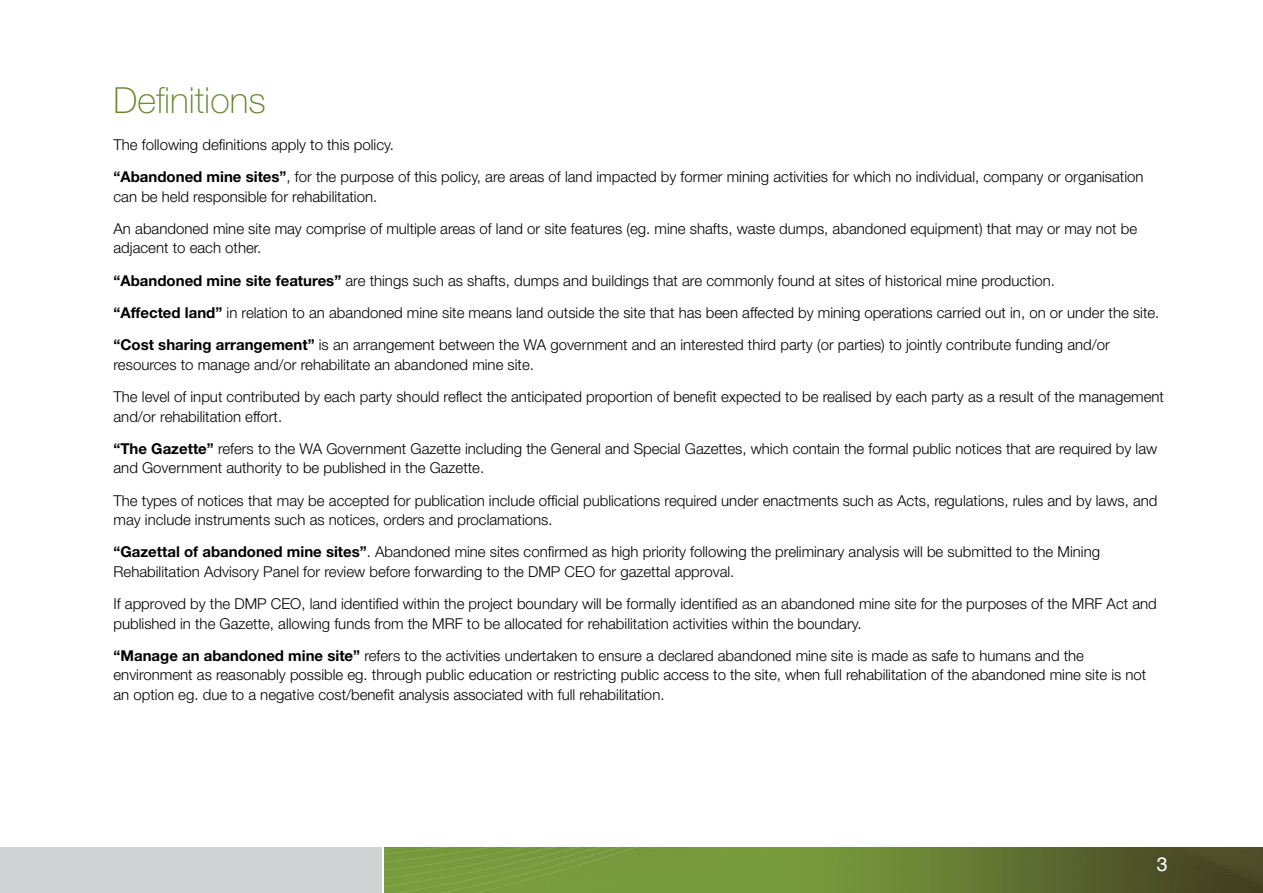
<style>
.page{position:relative;width:1263px;height:893px;background:#fff}
.page>*{position:absolute;margin:0;border:0;box-sizing:border-box;transform-origin:0 0}
.Main_Heading{font:100 36px "Helvetica Neue";color:#648326}
.t1{font:19.5px "Helvetica";color:#fff}
.Intro_Text{font:300 15px/19.5px "Helvetica Neue";color:#000}
.s1{font-weight:700}
</style>
<div class="page">
<img style="left:385px;top:847px;width:878px;height:46px">
<div style="left:0;top:847px;width:382px;height:46px;background:#d1d3d4"></div>
<p class="Main_Heading" style="left:114px;top:80px;width:154px">Definitions</p>
<p class="Intro_Text" style="left:114px;top:135px;width:282px">The following definitions apply to this policy.</p>
<p class="Intro_Text" style="left:114px;top:167px;width:1031px"><span class="s1">“Abandoned mine sites”</span>, for the purpose of this policy, are areas of land impacted by former mining activities for which no individual, company or organisation can be held responsible for rehabilitation.</p>
<p class="Intro_Text" style="left:114px;top:219px;width:1025px">An abandoned mine site may comprise of multiple areas of land or site features (eg. mine shafts, waste dumps, abandoned equipment) that may or may not be adjacent to each other.</p>
<p class="Intro_Text" style="left:114px;top:270px;width:943px"><span class="s1">“Abandoned mine site features”</span> are things such as shafts, dumps and buildings that are commonly found at sites of historical mine production.</p>
<p class="Intro_Text" style="left:114px;top:303px;width:1047px"><span class="s1">“Affected land”</span> in relation to an abandoned mine site means land outside the site that has been affected by mining operations carried out in, on or under the site.</p>
<p class="Intro_Text" style="left:114px;top:335px;width:998px"><span class="s1">“Cost sharing arrangement”</span> is an arrangement between the WA government and an interested third party (or parties) to jointly contribute funding and/or resources to manage and/or rehabilitate an abandoned mine site.</p>
<p class="Intro_Text" style="left:114px;top:387px;width:1052px">The level of input contributed by each party should reflect the anticipated proportion of benefit expected to be realised by each party as a result of the management and/or rehabilitation effort.</p>
<p class="Intro_Text" style="left:114px;top:438px;width:1045px"><span class="s1">“The Gazette”</span> refers to the WA Government Gazette including the General and Special Gazettes, which contain the formal public notices that are required by law and Government authority to be published in the Gazette.</p>
<p class="Intro_Text" style="left:114px;top:490px;width:1045px">The types of notices that may be accepted for publication include official publications required under enactments such as Acts, regulations, rules and by laws, and may include instruments such as notices, orders and proclamations.</p>
<p class="Intro_Text" style="left:114px;top:542px;width:988px"><span class="s1">“Gazettal of abandoned mine sites”</span>. Abandoned mine sites confirmed as high priority following the preliminary analysis will be submitted to the Mining<br>Rehabilitation Advisory Panel for review before forwarding to the DMP CEO for gazettal approval.</p>
<p class="Intro_Text" style="left:114px;top:594px;width:1045px">If approved by the DMP CEO, land identified within the project boundary will be formally identified as an abandoned mine site for the purposes of the MRF Act and published in the Gazette, allowing funds from the MRF to be allocated for rehabilitation activities within the boundary.</p>
<p class="Intro_Text" style="left:114px;top:645px;width:1034px"><span class="s1">“Manage an abandoned mine site”</span> refers to the activities undertaken to ensure a declared abandoned mine site is made as safe to humans and the environment as reasonably possible eg. through public education or restricting public access to the site, when full rehabilitation of the abandoned mine site is not an option eg. due to a negative cost/benefit analysis associated with full rehabilitation.</p>
<h2 class="t1" style="left:1157px;top:849px;width:12px">3</h2>
</div>
